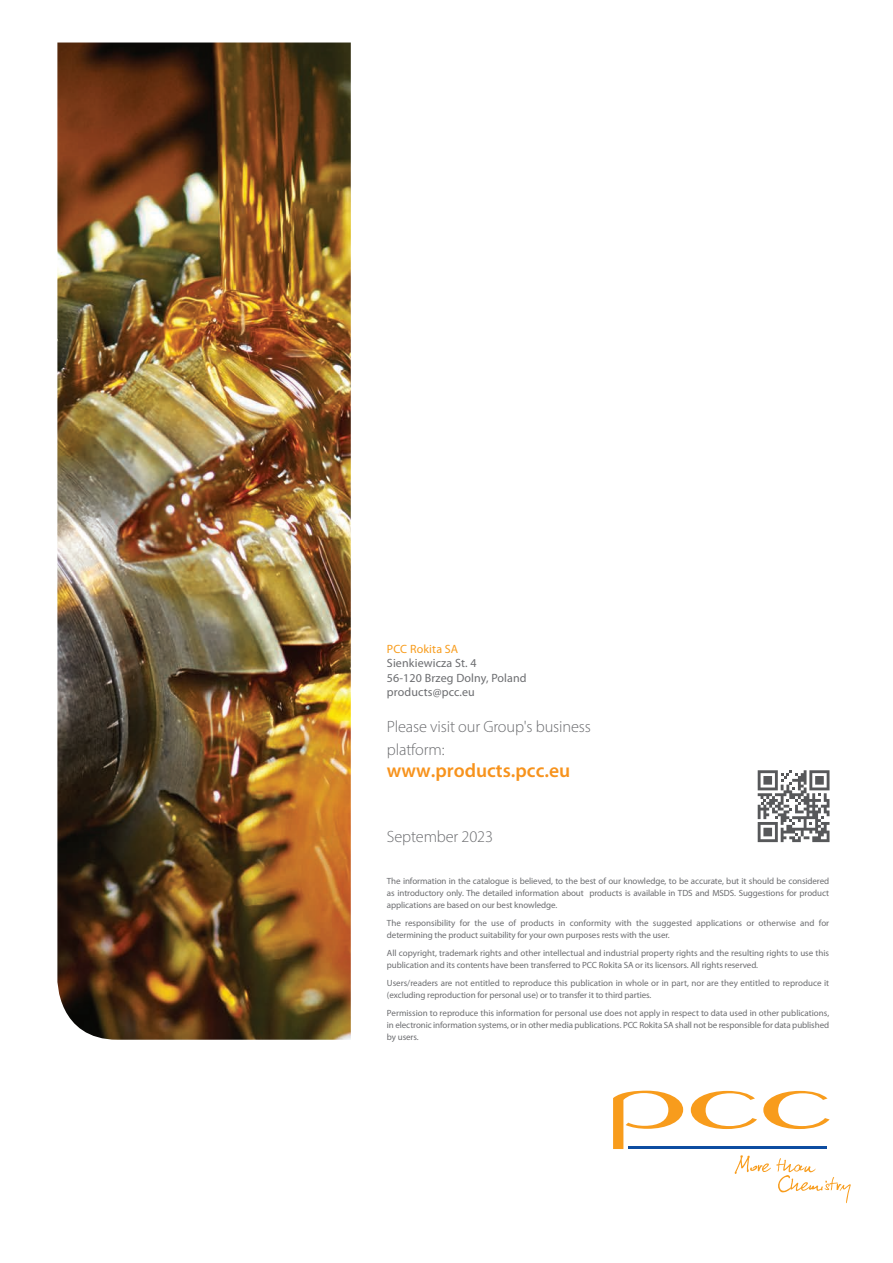
<style>
.page{position:relative;width:893px;height:1263px;background:#fff}
.page>*{position:absolute;margin:0;border:0;box-sizing:border-box;transform-origin:0 0}
.t1{font:600 19.5px "Myriad Pro";color:#f7931d}
.t2{font:300 16.35px/22.5px "Myriad Pro";letter-spacing:-.01em;color:#6c6d70}
.t3{font:12px/14.4px "Myriad Pro";letter-spacing:.01em;color:#6c6d70}
.t4{font:12px "Myriad Pro";letter-spacing:.01em;color:#f89c1c}
.t5{font:9px/12px "Myriad Pro";letter-spacing:-.01em;color:#6c6d70}
</style>
<div class="page">
<svg style="left:763px;top:1091px;width:67px;height:38px"></svg>
<svg style="left:691px;top:1091px;width:66px;height:38px"></svg>
<svg style="left:613px;top:1091px;width:70px;height:58px"></svg>
<hr style="left:628px;top:1147px;width:199px;height:2px;background:#0d4da1">
<svg style="left:735px;top:1155px;width:116px;height:48px"></svg>
<img style="left:57px;top:43px;width:294px;height:997px">
<svg style="left:758px;top:770px;width:71px;height:72px"></svg>
<h3 class="t4" style="left:387px;top:642px;width:73px">PCC Rokita SA</h3>
<h3 class="t3" style="left:387px;top:656px;width:141px">Sienkiewicza St. 4<br>56-120 Brzeg Dolny, Poland products@pcc.eu</h3>
<h2 class="t2" style="left:387px;top:715px;width:205px">Please visit our Group's business platform:</h2>
<h1 class="t1" style="left:387px;top:758px;width:185px">www.products.pcc.eu</h1>
<h2 class="t2" style="left:387px;top:825px;width:108px">September 2023</h2>
<p class="t5" style="left:387px;top:875px;width:444px;text-align:justify">The information in the catalogue is believed, to the best of our knowledge, to be accurate, but it should be considered as introductory only. The detailed information about products is available in TDS and MSDS. Suggestions for product applications are based on our best knowledge.</p>
<p class="t5" style="left:387px;top:917px;width:444px">The responsibility for the use of products in conformity with the suggested applications or otherwise and for determining the product suitability for your own purposes rests with the user.</p>
<p class="t5" style="left:387px;top:947px;width:444px">All copyright, trademark rights and other intellectual and industrial property rights and the resulting rights to use this publication and its contents have been transferred to PCC Rokita SA or its licensors. All rights reserved.</p>
<p class="t5" style="left:387px;top:977px;width:444px">Users/readers are not entitled to reproduce this publication in whole or in part, nor are they entitled to reproduce it (excluding reproduction for personal use) or to transfer it to third parties.</p>
<p class="t5" style="left:387px;top:1007px;width:444px;text-align:justify">Permission to reproduce this information for personal use does not apply in respect to data used in other publications, in electronic information systems, or in other media publications. PCC Rokita SA shall not be responsible for data published by users.</p>
</div>
